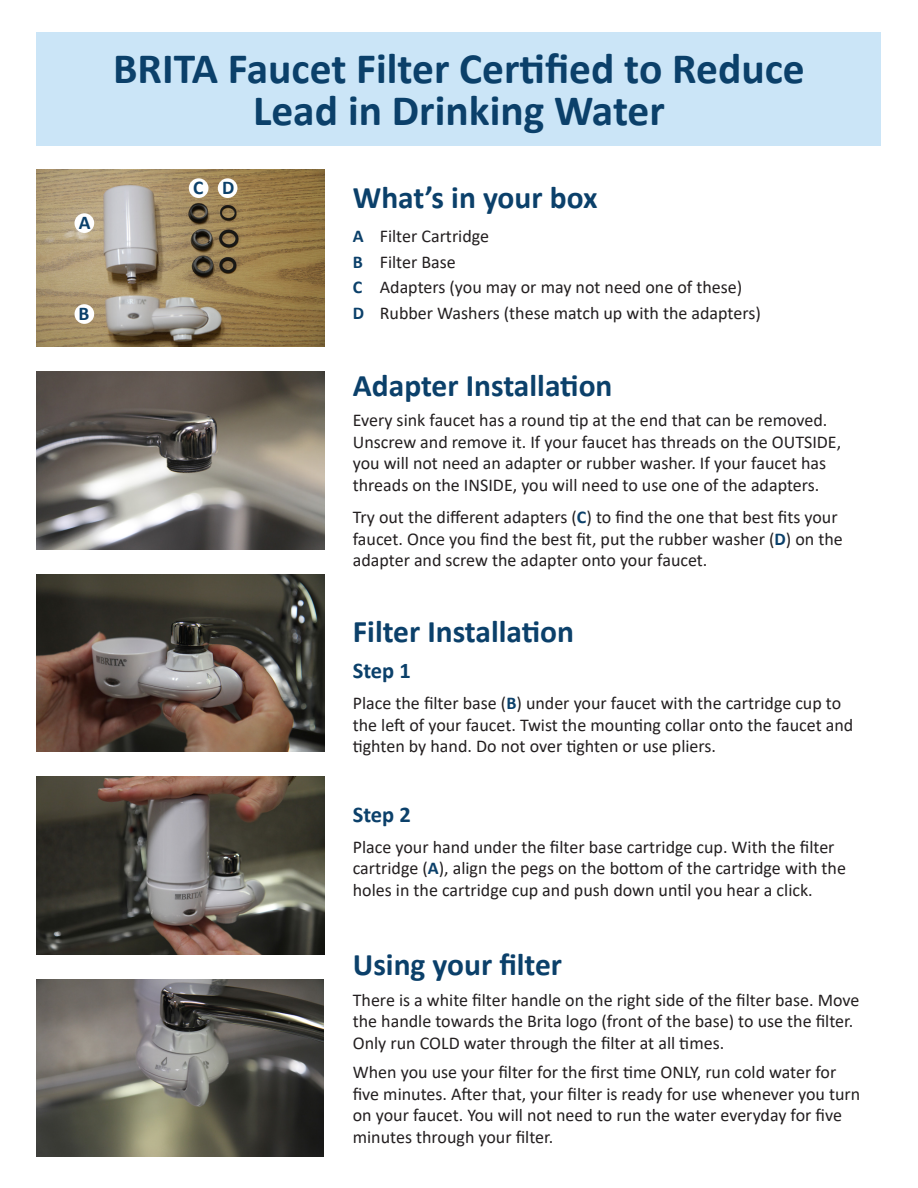
<style>
.page{position:relative;width:918px;height:1188px;background:#fff}
.page>*{position:absolute;margin:0;border:0;box-sizing:border-box;transform-origin:0 0}
.t1{font:700 43.5px/42px "Calibri";color:#0b406a;text-align:center}
.Paragraph_Style_2{font:700 31.5px "Calibri";color:#0b406a}
.Paragraph_Style_3{font:700 22.5px "Calibri";color:#0b406a}
.t2{font:700 19.5px "Calibri";color:#0b406a}
.Paragraph_Style_1{font:18px/21.6px "Calibri";color:#231f20}
.s1{font-weight:700;color:#0b406a}
</style>
<div class="page">
<img style="left:37px;top:979px;width:287px;height:178px">
<div style="left:37px;top:32px;width:844px;height:114px;background:#cbe5f7"></div>
<img style="left:37px;top:372px;width:287px;height:177px">
<img style="left:37px;top:574px;width:287px;height:178px">
<img style="left:37px;top:777px;width:287px;height:177px">
<img style="left:37px;top:169px;width:287px;height:178px">
<div style="left:75px;top:213px;width:19px;height:20px;background:#fff;border-radius:50%"></div>
<div style="left:75px;top:304px;width:19px;height:20px;background:#fff;border-radius:50%"></div>
<div style="left:189px;top:178px;width:19px;height:20px;background:#fff;border-radius:50%"></div>
<div style="left:218px;top:178px;width:19px;height:20px;background:#fff;border-radius:50%"></div>
<p class="t2" style="left:79px;top:209px;width:13px">A</p>
<p class="t2" style="left:79px;top:300px;width:12px">B</p>
<p class="t1" style="left:113px;top:47px;width:693px">BRITA Faucet Filter Certified to Reduce<br>Lead in Drinking Water</p>
<p class="t2" style="left:193px;top:174px;width:12px">C</p>
<p class="t2" style="left:222px;top:174px;width:14px">D</p>
<p class="Paragraph_Style_2" style="left:353px;top:175px;width:246px">What’s in your box</p>
<p class="Paragraph_Style_1" style="left:353px;top:225px;width:138px"><span class="s1">A</span> Filter Cartridge</p>
<p class="Paragraph_Style_1" style="left:353px;top:251px;width:105px"><span class="s1">B</span> Filter Base</p>
<p class="Paragraph_Style_1" style="left:353px;top:276px;width:391px"><span class="s1">C</span> Adapters (you may or may not need one of these)</p>
<p class="Paragraph_Style_1" style="left:353px;top:302px;width:410px"><span class="s1">D</span> Rubber Washers (these match up with the adapters)</p>
<p class="Paragraph_Style_2" style="left:353px;top:363px;width:261px">Adapter Installation</p>
<p class="Paragraph_Style_1" style="left:353px;top:409px;width:490px">Every sink faucet has a round tip at the end that can be removed.<br>Unscrew and remove it. If your faucet has threads on the OUTSIDE, you will not need an adapter or rubber washer. If your faucet has threads on the INSIDE, you will need to use one of the adapters.</p>
<p class="Paragraph_Style_1" style="left:353px;top:506px;width:492px">Try out the different adapters (<span class="s1">C</span>) to find the one that best fits your faucet. Once you find the best fit, put the rubber washer (<span class="s1">D</span>) on the adapter and screw the adapter onto your faucet.</p>
<p class="Paragraph_Style_2" style="left:353px;top:610px;width:223px">Filter Installation</p>
<p class="Paragraph_Style_3" style="left:353px;top:655px;width:60px">Step 1</p>
<p class="Paragraph_Style_1" style="left:353px;top:692px;width:502px">Place the filter base (<span class="s1">B</span>) under your faucet with the cartridge cup to the left of your faucet. Twist the mounting collar onto the faucet and tighten by hand. Do not over tighten or use pliers.</p>
<p class="Paragraph_Style_3" style="left:353px;top:799px;width:60px">Step 2</p>
<p class="Paragraph_Style_1" style="left:353px;top:835px;width:495px">Place your hand under the filter base cartridge cup. With the filter cartridge (<span class="s1">A</span>), align the pegs on the bottom of the cartridge with the holes in the cartridge cup and push down until you hear a click.</p>
<p class="Paragraph_Style_2" style="left:353px;top:942px;width:211px">Using your filter</p>
<p class="Paragraph_Style_1" style="left:353px;top:989px;width:508px">There is a white filter handle on the right side of the filter base. Move the handle towards the Brita logo (front of the base) to use the filter.<br>Only run COLD water through the filter at all times.</p>
<p class="Paragraph_Style_1" style="left:353px;top:1061px;width:509px">When you use your filter for the first time ONLY, run cold water for five minutes. After that, your filter is ready for use whenever you turn on your faucet. You will not need to run the water everyday for five minutes through your filter.</p>
</div>
